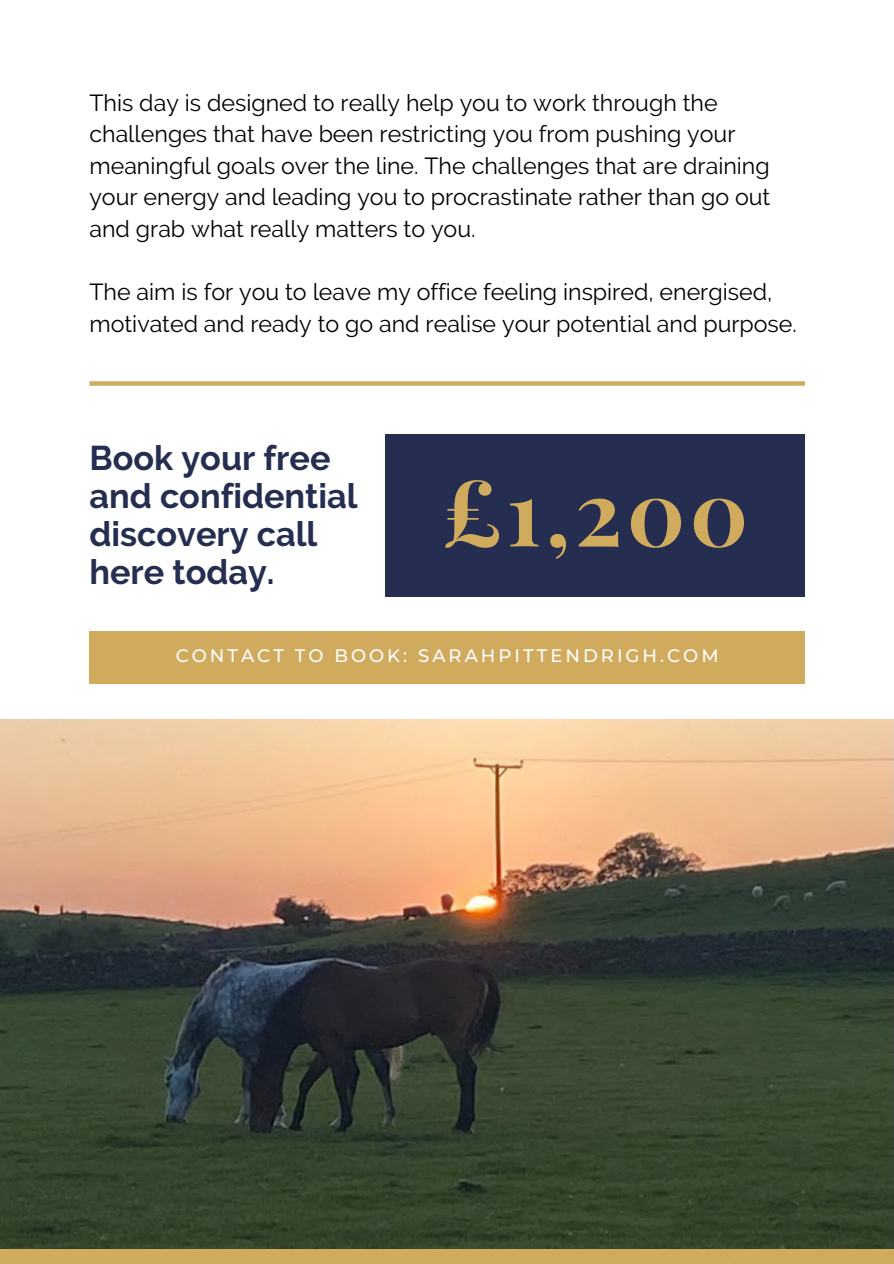
<style>
.page{position:relative;width:894px;height:1264px;background:#fff}
.page>*{position:absolute;margin:0;border:0;box-sizing:border-box;transform-origin:0 0}
.t1{font:700 90.3px "Playfair Display";color:#d0ab5e}
.t2{font:700 34.2px/38.2px "Raleway";color:#252e50}
.t3{font:23.1px/31.5px "Raleway";color:#000}
.t4{font:500 18px "Montserrat";letter-spacing:.165em;color:#fff}
</style>
<div class="page">
<div style="left:0;top:1248px;width:893px;height:15px;background:#d0ab5e"></div>
<div style="left:385px;top:434px;width:419px;height:163px;background:#252e50"></div>
<div style="left:89px;top:632px;width:715px;height:52px;background:#d0ab5e"></div>
<div style="left:89px;top:381px;width:715px;height:5px;background:#d0ab5e"></div>
<img style="left:0;top:719px;width:893px;height:529px">
<p class="t3" style="left:89px;top:87px;width:682px">This day is designed to really help you to work through the challenges that have been restricting you from pushing your meaningful goals over the line. The challenges that are draining your energy and leading you to procrastinate rather than go out and grab what really matters to you.</p>
<p class="t3" style="left:89px;top:276px;width:708px">The aim is for you to leave my office feeling inspired, energised, motivated and ready to go and realise your potential and purpose.</p>
<h2 class="t2" style="left:89px;top:438px;width:269px">Book your free and confidential discovery call here today.</h2>
<h1 class="t1" style="left:442px;top:449px;width:307px">£1,200</h1>
<p class="t4" style="left:176px;top:644px;width:544px">CONTACT TO BOOK: SARAHPITTENDRIGH.COM</p>
</div>
